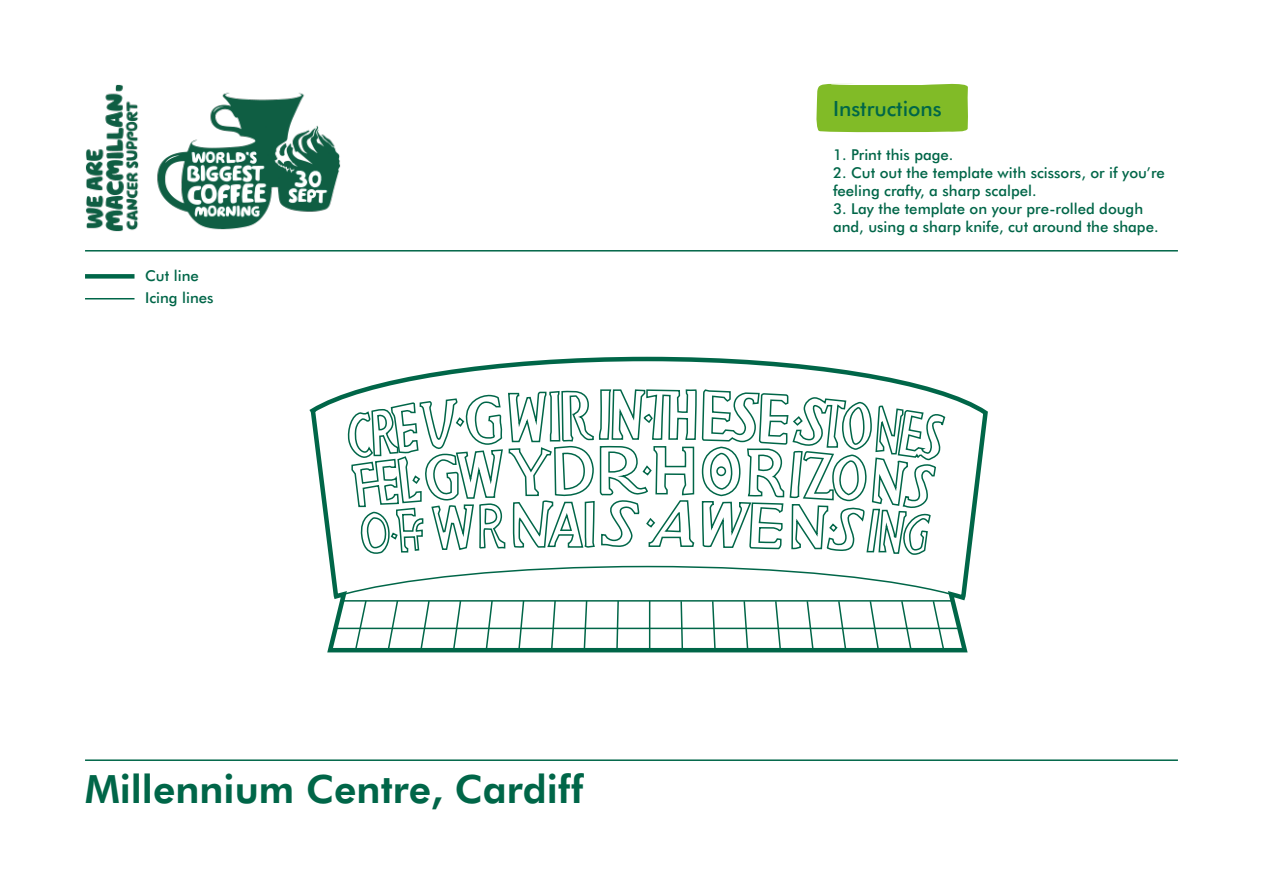
<style>
.page{position:relative;width:1263px;height:893px;background:#fff}
.page>*{position:absolute;margin:0;border:0;box-sizing:border-box;transform-origin:0 0}
.t1{font:800 39px "Futura BT";color:#006648}
.t2{font:500 21px "Futura BT";color:#006648}
.t3{font:500 15px/18px "Futura BT";color:#006648}
</style>
<div class="page">
<svg style="left:816px;top:83px;width:152px;height:50px;background:#89bf35"></svg>
<hr style="left:85px;top:759px;width:1093px;height:2px;background:#006648">
<hr style="left:85px;top:250px;width:1093px;height:2px;background:#006648">
<img style="left:86px;top:84px;width:255px;height:148px">
<div style="left:85px;top:274px;width:49px;height:5px;background:#006648"></div>
<hr style="left:85px;top:298px;width:49px;height:1px;background:#006648">
<svg style="left:309px;top:392px;width:679px;height:261px"></svg>
<svg style="left:345px;top:251px;width:601px;height:402px"></svg>
<p class="t3" style="left:145px;top:264px;width:70px;line-height:22.4px">Cut line<br>Icing lines</p>
<h1 class="t1" style="left:85px;top:766px;width:500px">Millennium Centre, Cardiff</h1>
<h2 class="t2" style="left:833px;top:96px;width:110px">Instructions</h2>
<p class="t3" style="left:833px;top:146px;width:122px">1. Print this page.</p>
<p class="t3" style="left:833px;top:164px;width:333px">2. Cut out the template with scissors, or if you’re feeling crafty, a sharp scalpel.</p>
<p class="t3" style="left:833px;top:200px;width:327px">3. Lay the template on your pre-rolled dough and, using a sharp knife, cut around the shape.</p>
</div>
